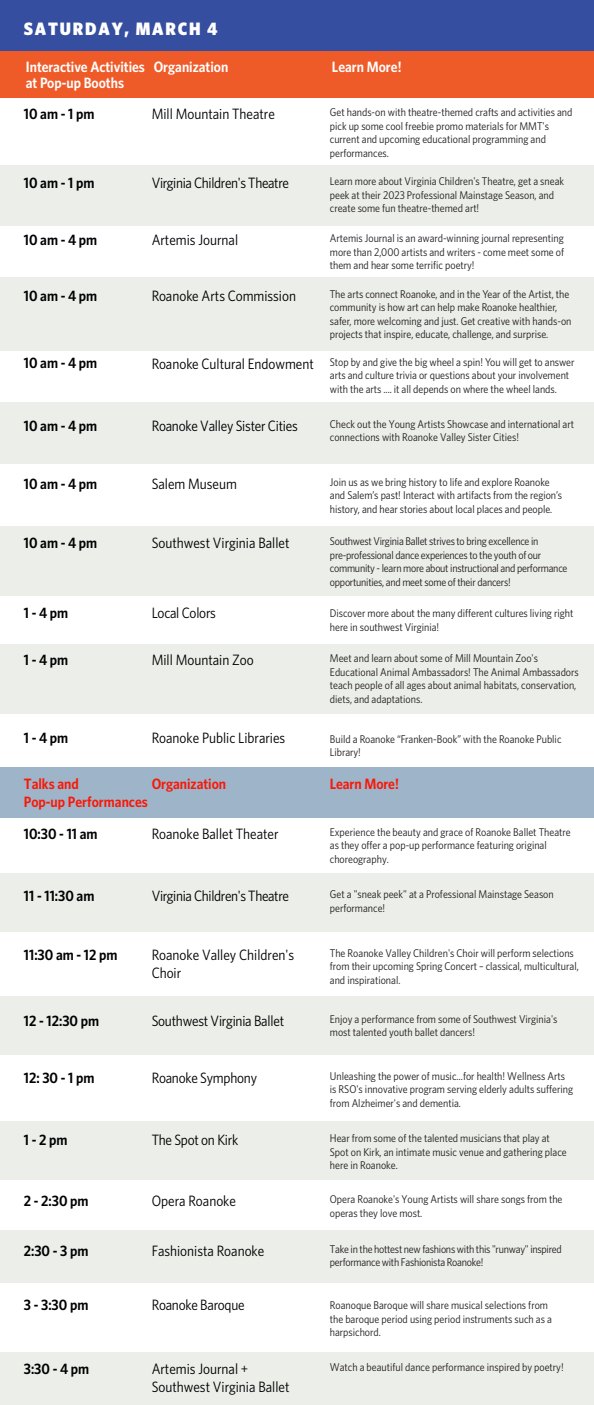
<style>
.page{position:relative;width:594px;height:1405px;background:#fff}
.page>*{position:absolute;margin:0;border:0;box-sizing:border-box;transform-origin:0 0}
.t1{font:900 18px "Whitney Narrow";letter-spacing:.1em;color:#fff}
.t2{font:15px/18px "Whitney Narrow";color:#000}
.t3{font:600 15px "Whitney Narrow";color:#000}
.t4{font:600 15px/15.8px "Whitney Narrow";color:#fff}
.t5{font:15px "Whitney Narrow";letter-spacing:-.02em;color:#000}
.t6{font:600 15px/18px "Whitney Narrow";color:#f91706}
.t7{font:11.25px/13.5px "Whitney Narrow";color:#231f20}
.t8{font:11.25px/13.5px "Whitney Narrow";letter-spacing:-.02em;color:#231f20}
</style>
<div class="page">
<div style="left:0;top:767px;width:594px;height:50px;background:#9eb4c9"></div>
<div style="left:0;top:165px;width:594px;height:61px;background:#eceeea"></div>
<div style="left:0;top:277px;width:594px;height:74px;background:#eceeea"></div>
<div style="left:0;top:526px;width:594px;height:69px;background:#eceeea"></div>
<div style="left:0;top:644px;width:594px;height:69px;background:#eceeea"></div>
<div style="left:0;top:873px;width:594px;height:58px;background:#eceeea"></div>
<div style="left:0;top:997px;width:594px;height:58px;background:#eceeea"></div>
<div style="left:0;top:1121px;width:594px;height:58px;background:#eceeea"></div>
<div style="left:0;top:1230px;width:594px;height:53px;background:#eceeea"></div>
<div style="left:0;top:1352px;width:594px;height:53px;background:#eceeea"></div>
<div style="left:0;top:402px;width:594px;height:62px;background:#eceeea"></div>
<div style="left:0;top:0;width:594px;height:51px;background:#354e9f"></div>
<div style="left:0;top:51px;width:594px;height:47px;background:#ef5b28"></div>
<h1 class="t1" style="left:24px;top:17px;width:195px">SATURDAY, MARCH 4</h1>
<h2 class="t4" style="left:26px;top:59px;width:121px">Interactive Activities at Pop-up Booths</h2>
<h2 class="t4" style="left:154px;top:59px;width:76px">Organization</h2>
<h2 class="t4" style="left:332px;top:59px;width:71px">Learn More!</h2>
<h2 class="t3" style="left:24px;top:104px;width:72px">10 am - 1 pm</h2>
<h2 class="t2" style="left:152px;top:104px;width:125px">Mill Mountain Theatre</h2>
<h2 class="t3" style="left:24px;top:173px;width:72px">10 am - 1 pm</h2>
<h2 class="t5" style="left:152px;top:173px;width:139px">Virginia Children's Theatre</h2>
<h2 class="t3" style="left:24px;top:230px;width:75px">10 am - 4 pm</h2>
<h2 class="t2" style="left:152px;top:231px;width:88px">Artemis Journal</h2>
<h2 class="t3" style="left:24px;top:286px;width:75px">10 am - 4 pm</h2>
<h2 class="t2" style="left:152px;top:286px;width:146px">Roanoke Arts Commission</h2>
<h2 class="t3" style="left:24px;top:353px;width:75px">10 am - 4 pm</h2>
<h2 class="t2" style="left:152px;top:354px;width:164px">Roanoke Cultural Endowment</h2>
<h2 class="t3" style="left:24px;top:416px;width:75px">10 am - 4 pm</h2>
<h2 class="t2" style="left:152px;top:416px;width:148px">Roanoke Valley Sister Cities</h2>
<h2 class="t3" style="left:24px;top:474px;width:75px">10 am - 4 pm</h2>
<h2 class="t2" style="left:152px;top:474px;width:87px">Salem Museum</h2>
<h2 class="t3" style="left:24px;top:533px;width:75px">10 am - 4 pm</h2>
<h2 class="t2" style="left:152px;top:533px;width:139px">Southwest Virginia Ballet</h2>
<h2 class="t3" style="left:24px;top:603px;width:46px">1 - 4 pm</h2>
<h2 class="t3" style="left:24px;top:650px;width:46px">1 - 4 pm</h2>
<h2 class="t2" style="left:152px;top:603px;width:66px">Local Colors</h2>
<h2 class="t2" style="left:152px;top:651px;width:104px">Mill Mountain Zoo</h2>
<h2 class="t3" style="left:24px;top:727px;width:46px">1 - 4 pm</h2>
<h2 class="t2" style="left:152px;top:728px;width:135px">Roanoke Public Libraries</h2>
<p class="t7" style="left:330px;top:105px;width:244px">Get hands-on with theatre-themed crafts and activities and pick up some cool freebie promo materials for MMT's current and upcoming educational programming and performances.</p>
<p class="t7" style="left:330px;top:174px;width:236px">Learn more about Virginia Children's Theatre, get a sneak peek at their 2023 Professional Mainstage Season, and create some fun theatre-themed art!</p>
<p class="t7" style="left:330px;top:231px;width:236px;text-align:justify">Artemis Journal is an award-winning journal representing more than 2,000 artists and writers - come meet some of them and hear some terrific poetry!</p>
<p class="t7" style="left:330px;top:287px;width:243px">The arts connect Roanoke, and in the Year of the Artist, the community is how art can help make Roanoke healthier, safer, more welcoming and just. Get creative with hands-on projects that inspire, educate, challenge, and surprise.</p>
<p class="t7" style="left:330px;top:354px;width:246px">Stop by and give the big wheel a spin! You will get to answer arts and culture trivia or questions about your involvement with the arts .... it all depends on where the wheel lands.</p>
<p class="t7" style="left:330px;top:417px;width:246px">Check out the Young Artists Showcase and international art connections with Roanoke Valley Sister Cities!</p>
<p class="t7" style="left:330px;top:475px;width:234px">Join us as we bring history to life and explore Roanoke and Salem’s past! Interact with artifacts from the region’s history, and hear stories about local places and people.</p>
<p class="t8" style="left:330px;top:534px;width:239px">Southwest Virginia Ballet strives to bring excellence in pre-professional dance experiences to the youth of our community - learn more about instructional and performance opportunities, and meet some of their dancers!</p>
<p class="t7" style="left:330px;top:606px;width:245px">Discover more about the many different cultures living right here in southwest Virginia!</p>
<p class="t7" style="left:330px;top:651px;width:250px">Meet and learn about some of Mill Mountain Zoo's Educational Animal Ambassadors! The Animal Ambassadors teach people of all ages about animal habitats, conservation, diets, and adaptations.</p>
<p class="t7" style="left:330px;top:732px;width:233px">Build a Roanoke “Franken-Book” with the Roanoke Public<br>Library!</p>
<h2 class="t6" style="left:24px;top:774px;width:125px">Talks and<br>Pop-up Performances</h2>
<h2 class="t6" style="left:152px;top:774px;width:76px">Organization</h2>
<h2 class="t6" style="left:330px;top:774px;width:71px">Learn More!</h2>
<h2 class="t3" style="left:24px;top:824px;width:75px">10:30 - 11 am</h2>
<h2 class="t3" style="left:24px;top:886px;width:72px">11 - 11:30 am</h2>
<h2 class="t2" style="left:152px;top:824px;width:128px">Roanoke Ballet Theater</h2>
<h2 class="t5" style="left:152px;top:886px;width:139px">Virginia Children's Theatre</h2>
<p class="t7" style="left:330px;top:825px;width:242px">Experience the beauty and grace of Roanoke Ballet Theatre as they offer a pop-up performance featuring original choreography.</p>
<p class="t7" style="left:330px;top:887px;width:225px">Get a "sneak peek" at a Professional Mainstage Season performance!</p>
<h2 class="t3" style="left:24px;top:944px;width:95px">11:30 am - 12 pm</h2>
<h2 class="t3" style="left:24px;top:1011px;width:77px">12 - 12:30 pm</h2>
<h2 class="t2" style="left:152px;top:945px;width:144px">Roanoke Valley Children's<br>Choir</h2>
<h2 class="t2" style="left:152px;top:1011px;width:134px">Southwest Virginia Ballet</h2>
<h2 class="t3" style="left:24px;top:1068px;width:72px">12: 30 - 1 pm</h2>
<h2 class="t2" style="left:152px;top:1068px;width:107px">Roanoke Symphony</h2>
<h2 class="t3" style="left:24px;top:1130px;width:45px">1 - 2 pm</h2>
<h2 class="t2" style="left:152px;top:1130px;width:88px">The Spot on Kirk</h2>
<h2 class="t3" style="left:24px;top:1191px;width:66px">2 - 2:30 pm</h2>
<h2 class="t3" style="left:24px;top:1240px;width:66px">2:30 - 3 pm</h2>
<h2 class="t2" style="left:152px;top:1191px;width:86px">Opera Roanoke</h2>
<h2 class="t2" style="left:152px;top:1241px;width:114px">Fashionista Roanoke</h2>
<p class="t7" style="left:330px;top:946px;width:250px">The Roanoke Valley Children's Choir will perform selections from their upcoming Spring Concert – classical, multicultural, and inspirational.</p>
<p class="t7" style="left:330px;top:1012px;width:229px">Enjoy a performance from some of Southwest Virginia's most talented youth ballet dancers!</p>
<p class="t7" style="left:330px;top:1069px;width:245px">Unleashing the power of music…for health! Wellness Arts is RSO's innovative program serving elderly adults suffering from Alzheimer's and dementia.</p>
<p class="t7" style="left:330px;top:1131px;width:238px">Hear from some of the talented musicians that play at<br>Spot on Kirk, an intimate music venue and gathering place here in Roanoke.</p>
<p class="t7" style="left:330px;top:1192px;width:234px">Opera Roanoke's Young Artists will share songs from the operas they love most.</p>
<p class="t8" style="left:330px;top:1242px;width:233px">Take in the hottest new fashions with this "runway" inspired performance with Fashionista Roanoke!</p>
<h2 class="t3" style="left:24px;top:1295px;width:66px">3 - 3:30 pm</h2>
<h2 class="t2" style="left:152px;top:1295px;width:95px">Roanoke Baroque</h2>
<p class="t7" style="left:330px;top:1298px;width:223px">Roanoque Baroque will share musical selections from the baroque period using period instruments such as a harpsichord.</p>
<h2 class="t3" style="left:24px;top:1359px;width:67px">3:30 - 4 pm</h2>
<h2 class="t2" style="left:152px;top:1360px;width:139px">Artemis Journal +<br>Southwest Virginia Ballet</h2>
<p class="t7" style="left:330px;top:1360px;width:235px">Watch a beautiful dance performance inspired by poetry!</p>
</div>
